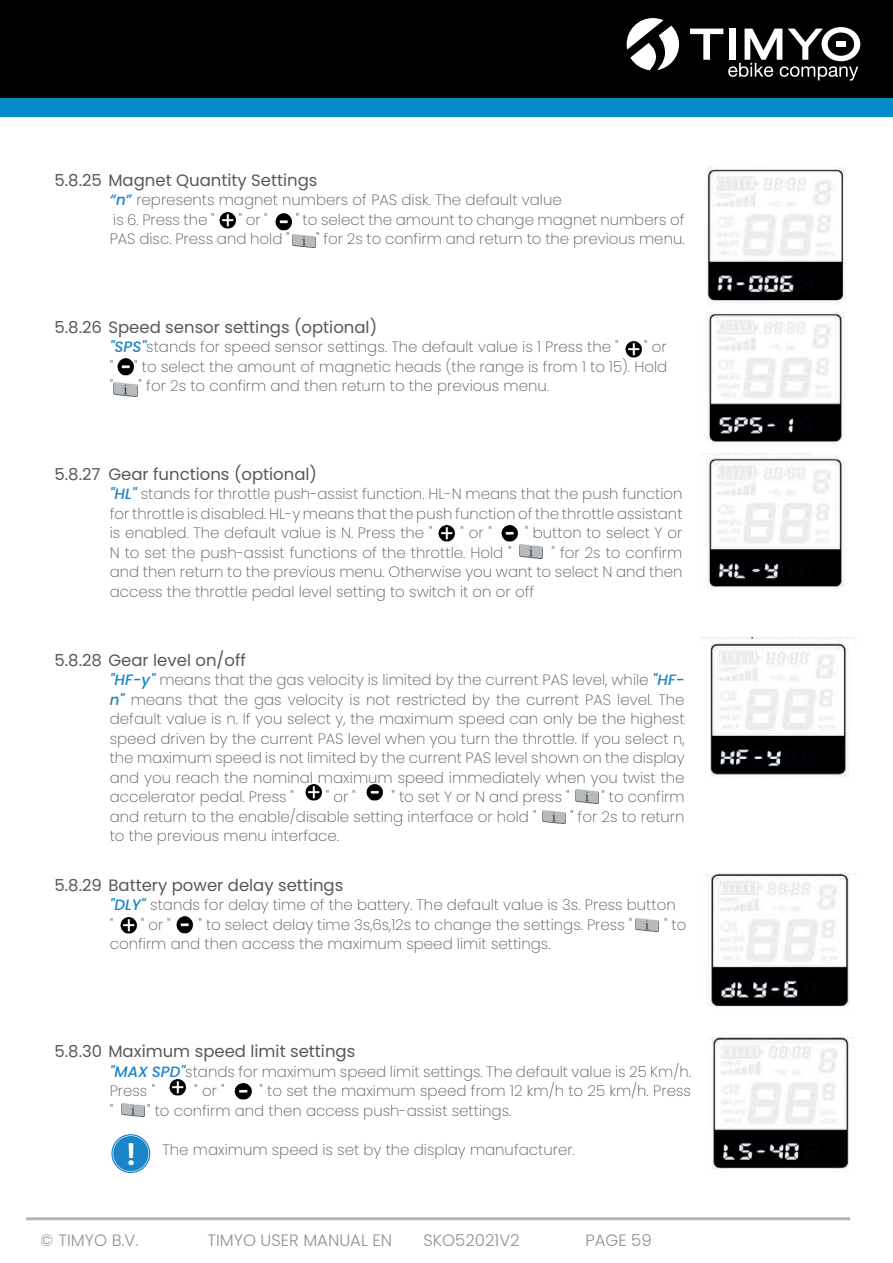
<style>
.page{position:relative;width:893px;height:1263px;background:#fff}
.page>*{position:absolute;margin:0;border:0;box-sizing:border-box;transform-origin:0 0}
.t1{font:600 30.75px "Poppins";color:#fff}
.t2{font:16.5px "Poppins";color:#57585a}
.t3{font:300 16.5px "Poppins";color:#231f20}
.t4{font:200 15px/19.5px "Poppins";color:#57585a}
.s1{font-weight:500;font-style:italic;color:#1b84c6}
</style>
<div class="page">
<hr style="left:26px;top:1217px;width:824px;height:3px;background:#000001">
<div style="left:0;top:0;width:893px;height:117px;background:#000001"></div>
<svg style="left:627px;top:18px;width:52px;height:52px"></svg>
<svg style="left:690px;top:27px;width:170px;height:54px"></svg>
<div style="left:0;top:99px;width:893px;height:18px;background:#008ac7"></div>
<img style="left:275px;top:213px;width:17px;height:18px">
<img style="left:117px;top:358px;width:17px;height:18px">
<img style="left:501px;top:525px;width:17px;height:17px">
<img style="left:366px;top:784px;width:17px;height:17px">
<img style="left:176px;top:916px;width:17px;height:18px">
<img style="left:234px;top:1083px;width:18px;height:17px">
<img style="left:219px;top:212px;width:17px;height:17px">
<img style="left:625px;top:341px;width:17px;height:17px">
<img style="left:438px;top:525px;width:17px;height:17px">
<img style="left:305px;top:784px;width:17px;height:17px">
<img style="left:120px;top:917px;width:17px;height:17px">
<img style="left:169px;top:1079px;width:17px;height:17px">
<img style="left:292px;top:234px;width:23px;height:13px">
<img style="left:114px;top:383px;width:23px;height:13px">
<img style="left:520px;top:545px;width:23px;height:13px">
<img style="left:575px;top:790px;width:23px;height:13px">
<img style="left:636px;top:918px;width:23px;height:13px">
<img style="left:121px;top:1103px;width:23px;height:13px">
<img style="left:543px;top:810px;width:23px;height:13px">
<img style="left:707px;top:167px;width:139px;height:137px">
<img style="left:706px;top:306px;width:140px;height:140px">
<img style="left:700px;top:453px;width:146px;height:136px">
<svg style="left:111px;top:1134px;width:39px;height:39px"></svg>
<svg style="left:113px;top:1135px;width:36px;height:37px"></svg>
<img style="left:705px;top:873px;width:151px;height:134px">
<img style="left:708px;top:1037px;width:146px;height:133px">
<img style="left:702px;top:637px;width:154px;height:141px">
<p class="t2" style="left:54px;top:170px;width:265px">5.8.25 Magnet Quantity Settings</p>
<p class="t4" style="left:110px;top:190px;width:454px"><span class="s1">“n”</span> represents magnet numbers of PAS disk. The default value is 6. Press the "</p>
<p class="t4" style="left:239px;top:210px;width:30px">" or "</p>
<p class="t4" style="left:296px;top:210px;width:390px">" to select the amount to change magnet numbers of</p>
<p class="t4" style="left:110px;top:229px;width:181px">PAS disc. Press and hold "</p>
<p class="t4" style="left:316px;top:229px;width:370px">" for 2s to confirm and return to the previous menu.</p>
<p class="t2" style="left:54px;top:317px;width:324px">5.8.26 Speed sensor settings (optional)</p>
<p class="t4" style="left:110px;top:337px;width:510px"><span class="s1">"SPS"</span>stands for speed sensor settings. The default value is 1 Press the "</p>
<p class="t4" style="left:644px;top:337px;width:24px">" or</p>
<p class="t4" style="left:110px;top:357px;width:5px">"</p>
<p class="t4" style="left:134px;top:357px;width:534px">" to select the amount of magnetic heads (the range is from 1 to 15). Hold</p>
<p class="t4" style="left:110px;top:376px;width:5px">"</p>
<p class="t4" style="left:139px;top:376px;width:412px">" for 2s to confirm and then return to the previous menu.</p>
<p class="t2" style="left:54px;top:464px;width:264px">5.8.27 Gear functions (optional)</p>
<p class="t4" style="left:110px;top:484px;width:574px;text-align:justify"><span class="s1">"HL"</span> stands for throttle push-assist function. HL-N means that the push function for throttle is disabled. HL-y means that the push function of the throttle assistant is enabled. The default value is N. Press the "</p>
<p class="t4" style="left:461px;top:523px;width:33px">" or "</p>
<p class="t4" style="left:525px;top:523px;width:159px">" button to select Y or</p>
<p class="t4" style="left:110px;top:543px;width:403px">N to set the push-assist functions of the throttle. Hold "</p>
<p class="t4" style="left:110px;top:543px;width:574px;text-align:justify;text-indent:442px">" for 2s to confirm and then return to the previous menu. Otherwise you want to select N and then access the throttle pedal level setting to switch it on or off</p>
<p class="t2" style="left:54px;top:650px;width:193px">5.8.28 Gear level on/off</p>
<p class="t4" style="left:110px;top:670px;width:576px;text-align:justify"><span class="s1">"HF-y"</span> means that the gas velocity is limited by the current PAS level, while <span class="s1">"HF&shy;n"</span> means that the gas velocity is not restricted by the current PAS level. The default value is n. If you select y, the maximum speed can only be the highest speed driven by the current PAS level when you turn the throttle. If you select n, the maximum speed is not limited by the current PAS level shown on the display and you reach the nominal maximum speed immediately when you twist the accelerator pedal. Press "</p>
<p class="t4" style="left:326px;top:787px;width:31px">" or "</p>
<p class="t4" style="left:392px;top:787px;width:179px">" to set Y or N and press "</p>
<p class="t4" style="left:601px;top:787px;width:85px">" to confirm</p>
<p class="t4" style="left:110px;top:807px;width:428px">and return to the enable/disable setting interface or hold "</p>
<p class="t4" style="left:570px;top:807px;width:116px">" for 2s to return</p>
<p class="t4" style="left:110px;top:826px;width:231px">to the previous menu interface.</p>
<p class="t2" style="left:54px;top:875px;width:290px">5.8.29 Battery power delay settings</p>
<p class="t4" style="left:110px;top:895px;width:567px"><span class="s1">"DLY"</span> stands for delay time of the battery. The default value is 3s. Press button "</p>
<p class="t4" style="left:141px;top:915px;width:31px">" or "</p>
<p class="t4" style="left:199px;top:915px;width:435px">" to select delay time 3s,6s,12s to change the settings. Press "</p>
<p class="t4" style="left:664px;top:915px;width:24px">" to</p>
<p class="t4" style="left:110px;top:934px;width:442px">confirm and then access the maximum speed limit settings.</p>
<p class="t2" style="left:54px;top:1042px;width:302px">5.8.30 Maximum speed limit settings</p>
<p class="t4" style="left:110px;top:1062px;width:583px"><span class="s1">"MAX SPD"</span>stands for maximum speed limit settings. The default value is 25 Km/h.<br>Press "</p>
<p class="t4" style="left:194px;top:1081px;width:32px">" or "</p>
<p class="t4" style="left:259px;top:1081px;width:433px">" to set the maximum speed from 12 km/h to 25 km/h. Press</p>
<p class="t4" style="left:110px;top:1101px;width:5px">"</p>
<p class="t4" style="left:147px;top:1101px;width:366px">" to confirm and then access push-assist settings.</p>
<p class="t4" style="left:162px;top:1140px;width:414px">The maximum speed is set by the display manufacturer.</p>
<h1 class="t1" style="left:126px;top:1136px;width:12px">!</h1>
<p class="t3" style="left:41px;top:1230px;width:99px">© TIMYO B.V.</p>
<p class="t3" style="left:207px;top:1230px;width:186px">TIMYO USER MANUAL EN</p>
<p class="t3" style="left:423px;top:1230px;width:98px">SKO52021V2</p>
<p class="t3" style="left:585px;top:1230px;width:68px">PAGE 59</p>
</div>
